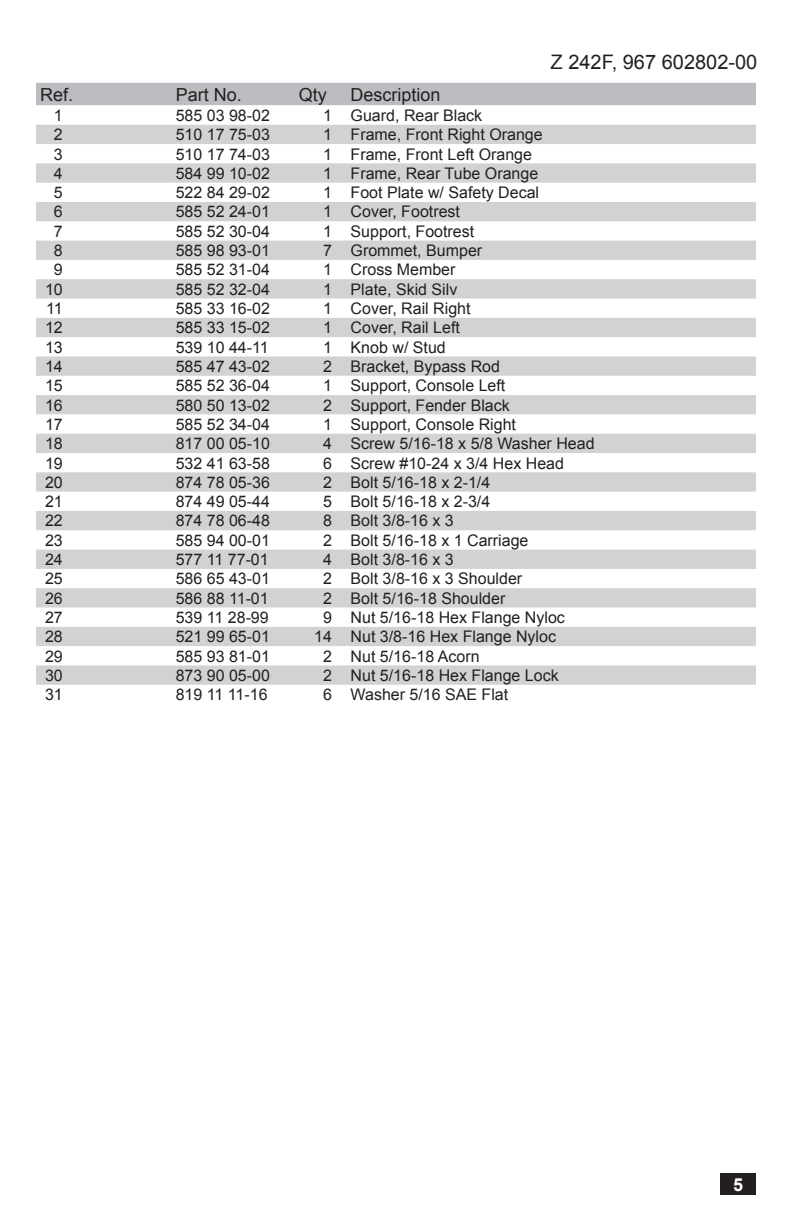
<style>
.page{position:relative;width:792px;height:1224px;background:#fff}
.page>*{position:absolute;margin:0;border:0;box-sizing:border-box;transform-origin:0 0}
.t1{font:20px "Arial";color:#231f20}
.Part_Head{font:18px "Arial";color:#231f20}
.Page_Number{font:700 18px "Arial";color:#fff}
.PARTS{font:16px "Arial";color:#231f20}
</style>
<div class="page">
<div style="left:721px;top:1174px;width:35px;height:21px;background:#231f20"></div>
<div style="left:36px;top:83px;width:720px;height:22px;background:#bcbdc0"></div>
<svg style="left:36px;top:125px;width:720px;height:560px"></svg>
<p class="t1" style="left:551px;top:48px;width:208px">Z 242F, 967 602802-00</p>
<p class="Part_Head" style="left:40px;top:83px;width:35px">Ref.</p>
<p class="Part_Head" style="left:176px;top:83px;width:68px">Part No.</p>
<p class="Part_Head" style="left:299px;top:83px;width:30px">Qty</p>
<p class="Part_Head" style="left:351px;top:83px;width:92px">Description</p>
<p class="PARTS" style="left:54px;top:105px;width:10px">1</p>
<p class="PARTS" style="left:176px;top:105px;width:96px">585 03 98-02</p>
<p class="PARTS" style="left:323px;top:105px;width:10px">1</p>
<p class="PARTS" style="left:351px;top:105px;width:133px">Guard, Rear Black</p>
<p class="PARTS" style="left:54px;top:124px;width:10px">2</p>
<p class="PARTS" style="left:176px;top:124px;width:96px">510 17 75-03</p>
<p class="PARTS" style="left:323px;top:124px;width:10px">1</p>
<p class="PARTS" style="left:351px;top:124px;width:194px">Frame, Front Right Orange</p>
<p class="PARTS" style="left:54px;top:143px;width:10px">3</p>
<p class="PARTS" style="left:176px;top:143px;width:96px">510 17 74-03</p>
<p class="PARTS" style="left:323px;top:143px;width:10px">1</p>
<p class="PARTS" style="left:351px;top:143px;width:183px">Frame, Front Left Orange</p>
<p class="PARTS" style="left:54px;top:163px;width:10px">4</p>
<p class="PARTS" style="left:176px;top:163px;width:96px">584 99 10-02</p>
<p class="PARTS" style="left:323px;top:163px;width:10px">1</p>
<p class="PARTS" style="left:351px;top:163px;width:189px">Frame, Rear Tube Orange</p>
<p class="PARTS" style="left:54px;top:182px;width:10px">5</p>
<p class="PARTS" style="left:176px;top:182px;width:96px">522 84 29-02</p>
<p class="PARTS" style="left:323px;top:182px;width:10px">1</p>
<p class="PARTS" style="left:351px;top:182px;width:190px">Foot Plate w/ Safety Decal</p>
<p class="PARTS" style="left:54px;top:201px;width:10px">6</p>
<p class="PARTS" style="left:176px;top:201px;width:96px">585 52 24-01</p>
<p class="PARTS" style="left:323px;top:201px;width:10px">1</p>
<p class="PARTS" style="left:351px;top:201px;width:111px">Cover, Footrest</p>
<p class="PARTS" style="left:54px;top:221px;width:10px">7</p>
<p class="PARTS" style="left:176px;top:221px;width:96px">585 52 30-04</p>
<p class="PARTS" style="left:323px;top:221px;width:10px">1</p>
<p class="PARTS" style="left:351px;top:221px;width:125px">Support, Footrest</p>
<p class="PARTS" style="left:54px;top:240px;width:10px">8</p>
<p class="PARTS" style="left:176px;top:240px;width:96px">585 98 93-01</p>
<p class="PARTS" style="left:323px;top:240px;width:10px">7</p>
<p class="PARTS" style="left:351px;top:240px;width:133px">Grommet, Bumper</p>
<p class="PARTS" style="left:54px;top:259px;width:10px">9</p>
<p class="PARTS" style="left:176px;top:259px;width:96px">585 52 31-04</p>
<p class="PARTS" style="left:323px;top:259px;width:10px">1</p>
<p class="PARTS" style="left:351px;top:259px;width:106px">Cross Member</p>
<p class="PARTS" style="left:45px;top:279px;width:19px">10</p>
<p class="PARTS" style="left:176px;top:279px;width:96px">585 52 32-04</p>
<p class="PARTS" style="left:323px;top:279px;width:10px">1</p>
<p class="PARTS" style="left:351px;top:279px;width:108px">Plate, Skid Silv</p>
<p class="PARTS" style="left:46px;top:298px;width:18px">11</p>
<p class="PARTS" style="left:176px;top:298px;width:96px">585 33 16-02</p>
<p class="PARTS" style="left:323px;top:298px;width:10px">1</p>
<p class="PARTS" style="left:351px;top:298px;width:122px">Cover, Rail Right</p>
<p class="PARTS" style="left:45px;top:317px;width:19px">12</p>
<p class="PARTS" style="left:176px;top:317px;width:96px">585 33 15-02</p>
<p class="PARTS" style="left:323px;top:317px;width:10px">1</p>
<p class="PARTS" style="left:351px;top:317px;width:111px">Cover, Rail Left</p>
<p class="PARTS" style="left:45px;top:337px;width:19px">13</p>
<p class="PARTS" style="left:176px;top:337px;width:95px">539 10 44-11</p>
<p class="PARTS" style="left:323px;top:337px;width:10px">1</p>
<p class="PARTS" style="left:351px;top:337px;width:97px">Knob w/ Stud</p>
<p class="PARTS" style="left:45px;top:356px;width:19px">14</p>
<p class="PARTS" style="left:176px;top:356px;width:96px">585 47 43-02</p>
<p class="PARTS" style="left:323px;top:356px;width:10px">2</p>
<p class="PARTS" style="left:351px;top:356px;width:151px">Bracket, Bypass Rod</p>
<p class="PARTS" style="left:45px;top:375px;width:19px">15</p>
<p class="PARTS" style="left:176px;top:375px;width:96px">585 52 36-04</p>
<p class="PARTS" style="left:323px;top:375px;width:10px">1</p>
<p class="PARTS" style="left:351px;top:375px;width:156px">Support, Console Left</p>
<p class="PARTS" style="left:45px;top:394px;width:19px">16</p>
<p class="PARTS" style="left:176px;top:394px;width:96px">580 50 13-02</p>
<p class="PARTS" style="left:323px;top:394px;width:10px">2</p>
<p class="PARTS" style="left:351px;top:394px;width:161px">Support, Fender Black</p>
<p class="PARTS" style="left:45px;top:414px;width:19px">17</p>
<p class="PARTS" style="left:176px;top:414px;width:96px">585 52 34-04</p>
<p class="PARTS" style="left:323px;top:414px;width:10px">1</p>
<p class="PARTS" style="left:351px;top:414px;width:167px">Support, Console Right</p>
<p class="PARTS" style="left:45px;top:433px;width:19px">18</p>
<p class="PARTS" style="left:176px;top:433px;width:96px">817 00 05-10</p>
<p class="PARTS" style="left:323px;top:433px;width:10px">4</p>
<p class="PARTS" style="left:351px;top:433px;width:245px">Screw 5/16-18 x 5/8 Washer Head</p>
<p class="PARTS" style="left:45px;top:452px;width:19px">19</p>
<p class="PARTS" style="left:176px;top:452px;width:96px">532 41 63-58</p>
<p class="PARTS" style="left:323px;top:452px;width:10px">6</p>
<p class="PARTS" style="left:351px;top:452px;width:215px">Screw #10-24 x 3/4 Hex Head</p>
<p class="PARTS" style="left:45px;top:472px;width:19px">20</p>
<p class="PARTS" style="left:176px;top:472px;width:96px">874 78 05-36</p>
<p class="PARTS" style="left:323px;top:472px;width:10px">2</p>
<p class="PARTS" style="left:351px;top:472px;width:141px">Bolt 5/16-18 x 2-1/4</p>
<p class="PARTS" style="left:45px;top:491px;width:19px">21</p>
<p class="PARTS" style="left:176px;top:491px;width:96px">874 49 05-44</p>
<p class="PARTS" style="left:323px;top:491px;width:10px">5</p>
<p class="PARTS" style="left:351px;top:491px;width:141px">Bolt 5/16-18 x 2-3/4</p>
<p class="PARTS" style="left:45px;top:510px;width:19px">22</p>
<p class="PARTS" style="left:176px;top:510px;width:96px">874 78 06-48</p>
<p class="PARTS" style="left:323px;top:510px;width:10px">8</p>
<p class="PARTS" style="left:351px;top:510px;width:105px">Bolt 3/8-16 x 3</p>
<p class="PARTS" style="left:45px;top:530px;width:19px">23</p>
<p class="PARTS" style="left:176px;top:530px;width:96px">585 94 00-01</p>
<p class="PARTS" style="left:323px;top:530px;width:10px">2</p>
<p class="PARTS" style="left:351px;top:530px;width:179px">Bolt 5/16-18 x 1 Carriage</p>
<p class="PARTS" style="left:45px;top:549px;width:19px">24</p>
<p class="PARTS" style="left:176px;top:549px;width:95px">577 11 77-01</p>
<p class="PARTS" style="left:323px;top:549px;width:10px">4</p>
<p class="PARTS" style="left:351px;top:549px;width:105px">Bolt 3/8-16 x 3</p>
<p class="PARTS" style="left:45px;top:568px;width:19px">25</p>
<p class="PARTS" style="left:176px;top:568px;width:96px">586 65 43-01</p>
<p class="PARTS" style="left:323px;top:568px;width:10px">2</p>
<p class="PARTS" style="left:351px;top:568px;width:173px">Bolt 3/8-16 x 3 Shoulder</p>
<p class="PARTS" style="left:45px;top:588px;width:19px">26</p>
<p class="PARTS" style="left:176px;top:588px;width:95px">586 88 11-01</p>
<p class="PARTS" style="left:323px;top:588px;width:10px">2</p>
<p class="PARTS" style="left:351px;top:588px;width:156px">Bolt 5/16-18 Shoulder</p>
<p class="PARTS" style="left:45px;top:607px;width:19px">27</p>
<p class="PARTS" style="left:176px;top:607px;width:95px">539 11 28-99</p>
<p class="PARTS" style="left:323px;top:607px;width:10px">9</p>
<p class="PARTS" style="left:351px;top:607px;width:216px">Nut 5/16-18 Hex Flange Nyloc</p>
<p class="PARTS" style="left:45px;top:626px;width:19px">28</p>
<p class="PARTS" style="left:176px;top:626px;width:96px">521 99 65-01</p>
<p class="PARTS" style="left:314px;top:626px;width:19px">14</p>
<p class="PARTS" style="left:351px;top:626px;width:207px">Nut 3/8-16 Hex Flange Nyloc</p>
<p class="PARTS" style="left:45px;top:646px;width:19px">29</p>
<p class="PARTS" style="left:176px;top:646px;width:96px">585 93 81-01</p>
<p class="PARTS" style="left:323px;top:646px;width:10px">2</p>
<p class="PARTS" style="left:351px;top:646px;width:130px">Nut 5/16-18 Acorn</p>
<p class="PARTS" style="left:45px;top:665px;width:19px">30</p>
<p class="PARTS" style="left:176px;top:665px;width:96px">873 90 05-00</p>
<p class="PARTS" style="left:323px;top:665px;width:10px">2</p>
<p class="PARTS" style="left:351px;top:665px;width:210px">Nut 5/16-18 Hex Flange Lock</p>
<p class="PARTS" style="left:45px;top:684px;width:19px">31</p>
<p class="PARTS" style="left:176px;top:684px;width:93px">819 11 11-16</p>
<p class="PARTS" style="left:323px;top:684px;width:10px">6</p>
<p class="PARTS" style="left:351px;top:684px;width:159px">Washer 5/16 SAE Flat</p>
<p class="Page_Number" style="left:733px;top:1172px;width:12px">5</p>
</div>
